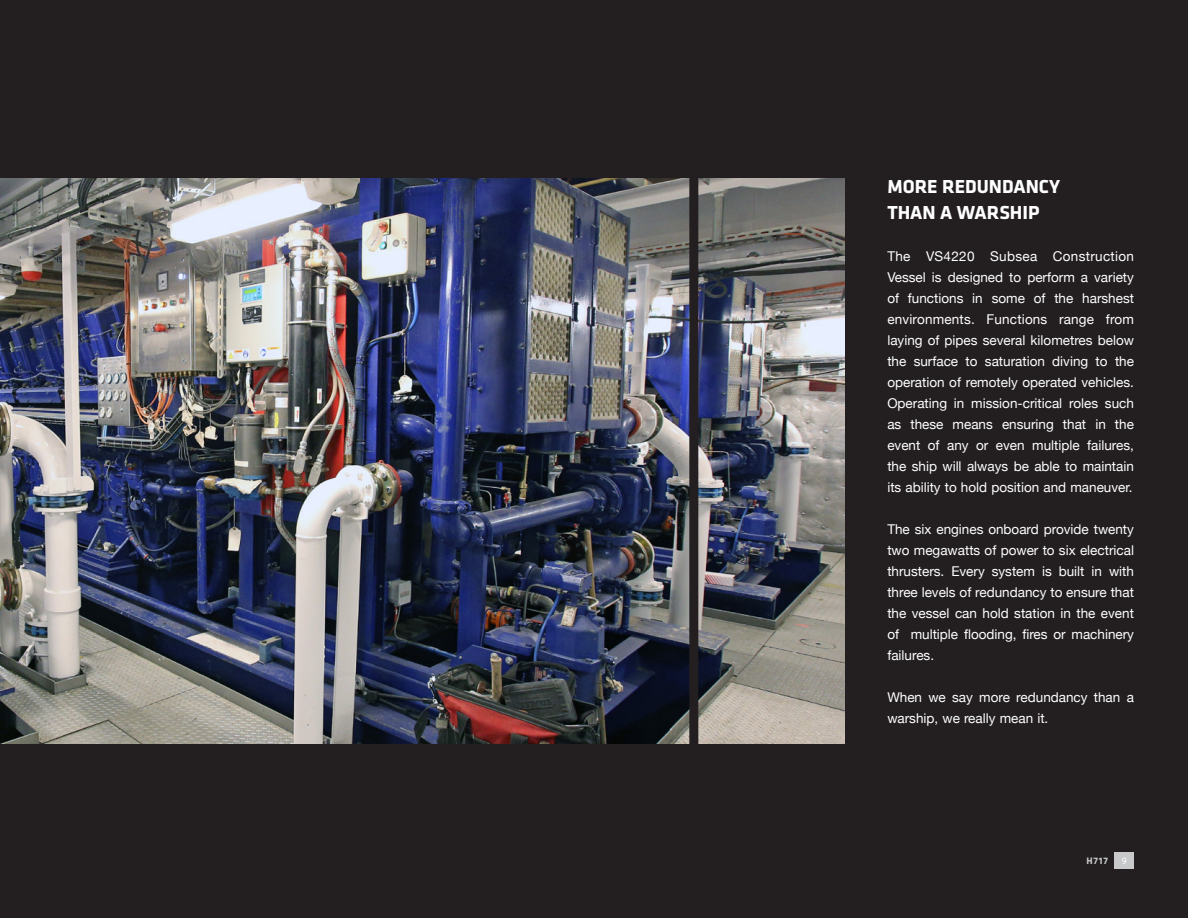
<style>
.page{position:relative;width:1188px;height:918px;background:#231f20}
.page>*{position:absolute;margin:0;border:0;box-sizing:border-box;transform-origin:0 0}
.t1{font:700 19.5px "Klavika";color:#fff}
.t2{font:13.5px/21px "Helvetica Neue";color:#fff;text-align:justify}
.t3{font:700 9.75px "Klavika";color:#c7c9cb}
.t4{font:9.75px "Myriad Pro";color:#fff}
</style>
<div class="page">
<div style="left:1115px;top:852px;width:19px;height:17px;background:#c7c9cb"></div>
<img style="left:0;top:178px;width:845px;height:566px">
<div style="left:689px;top:165px;width:9px;height:670px;background:#231f20"></div>
<p class="t1" style="left:887px;top:176px;width:174px">MORE REDUNDANCY</p>
<p class="t1" style="left:887px;top:202px;width:154px">THAN A WARSHIP</p>
<p class="t2" style="left:887px;top:246px;width:248px">The VS4220 Subsea Construction Vessel is designed to perform a variety of functions in some of the harshest environments. Functions range from laying of pipes several kilometres below the surface to saturation diving to the operation of remotely operated vehicles.<br>Operating in mission-critical roles such as these means ensuring that in the event of any or even multiple failures, the ship will always be able to maintain its ability to hold position and maneuver.</p>
<p class="t2" style="left:887px;top:519px;width:248px">The six engines onboard provide twenty two megawatts of power to six electrical thrusters. Every system is built in with three levels of redundancy to ensure that the vessel can hold station in the event of multiple flooding, fires or machinery failures.</p>
<p class="t2" style="left:887px;top:687px;width:248px">When we say more redundancy than a warship, we really mean it.</p>
<p class="t3" style="left:1086px;top:856px;width:23px">H717</p>
<p class="t4" style="left:1122px;top:855px;width:7px">9</p>
</div>
